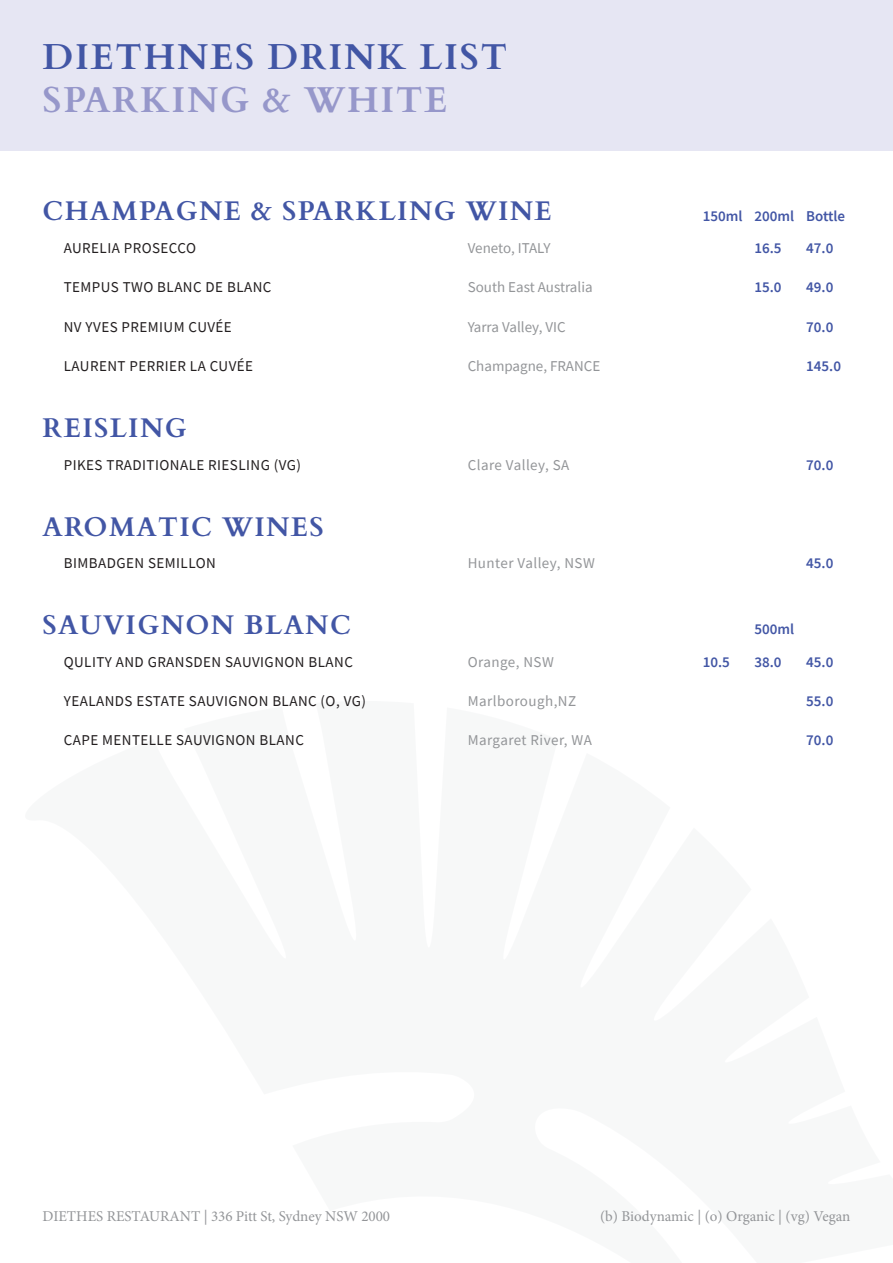
<style>
.page{position:relative;width:893px;height:1263px;background:#fff}
.page>*{position:absolute;margin:0;border:0;box-sizing:border-box;transform-origin:0 0}
.t1{font:700 36px/43.2px "Cardo";letter-spacing:.05em;color:#4256a5}
.t2{font:700 27px "Cardo";letter-spacing:.05em;color:#4256a5}
.t3{font:15px "Source Sans Pro";letter-spacing:.03em;color:#231f20}
.t4{font:15px "Minion Pro";color:#939598}
.t5{font:600 15px "Source Sans Pro";color:#4256a5}
.t6{font:15px "Source Sans Pro";letter-spacing:.03em;color:#939598}
.t7{font:15px "Source Sans Pro";letter-spacing:.01em;color:#939598}
.t8{font:15px "Source Sans Pro";letter-spacing:-.01em;color:#939598}
.s1{color:#9697ca}
</style>
<div class="page">
<div style="left:0;top:0;width:893px;height:151px;background:#e6e6f3"></div>
<p class="t1" style="left:43px;top:32px;width:466px">DIETHNES DRINK LIST<br><span class="s1">SPARKING &amp; WHITE</span></p>
<p class="t2" style="left:43px;top:190px;width:511px">CHAMPAGNE &amp; SPARKLING WINE</p>
<p class="t3" style="left:64px;top:239px;width:134px">AURELIA PROSECCO</p>
<p class="t3" style="left:64px;top:278px;width:209px">TEMPUS TWO BLANC DE BLANC</p>
<p class="t3" style="left:64px;top:317px;width:170px">NV YVES PREMIUM CUVÉE</p>
<p class="t3" style="left:64px;top:356px;width:191px">LAURENT PERRIER LA CUVÉE</p>
<p class="t8" style="left:468px;top:239px;width:84px">Veneto, ITALY</p>
<p class="t7" style="left:468px;top:278px;width:126px">South East Australia</p>
<p class="t7" style="left:468px;top:317px;width:99px">Yarra Valley, VIC</p>
<p class="t7" style="left:468px;top:356px;width:134px">Champagne, FRANCE</p>
<p class="t2" style="left:43px;top:406px;width:146px">REISLING</p>
<p class="t3" style="left:64px;top:455px;width:239px">PIKES TRADITIONALE RIESLING (VG)</p>
<p class="t2" style="left:43px;top:505px;width:283px">AROMATIC WINES</p>
<p class="t3" style="left:64px;top:554px;width:154px">BIMBADGEN SEMILLON</p>
<p class="t2" style="left:43px;top:603px;width:310px">SAUVIGNON BLANC</p>
<p class="t3" style="left:64px;top:652px;width:291px">QULITY AND GRANSDEN SAUVIGNON BLANC</p>
<p class="t3" style="left:64px;top:691px;width:304px">YEALANDS ESTATE SAUVIGNON BLANC (O, VG)</p>
<p class="t3" style="left:64px;top:731px;width:242px">CAPE MENTELLE SAUVIGNON BLANC</p>
<p class="t6" style="left:468px;top:455px;width:103px">Clare Valley, SA</p>
<p class="t6" style="left:468px;top:554px;width:129px">Hunter Valley, NSW</p>
<p class="t6" style="left:468px;top:652px;width:88px">Orange, NSW</p>
<p class="t6" style="left:468px;top:691px;width:110px">Marlborough,NZ</p>
<p class="t6" style="left:468px;top:731px;width:126px">Margaret River, WA</p>
<p class="t5" style="left:703px;top:206px;width:41px">150ml</p>
<p class="t5" style="left:754px;top:206px;width:41px">200ml</p>
<p class="t5" style="left:754px;top:238px;width:29px">16.5</p>
<p class="t5" style="left:754px;top:278px;width:29px">15.0</p>
<p class="t5" style="left:806px;top:206px;width:41px">Bottle</p>
<p class="t5" style="left:806px;top:238px;width:29px">47.0</p>
<p class="t5" style="left:806px;top:278px;width:29px">49.0</p>
<p class="t5" style="left:806px;top:317px;width:29px">70.0</p>
<p class="t5" style="left:806px;top:356px;width:36px">145.0</p>
<p class="t5" style="left:806px;top:455px;width:29px">70.0</p>
<p class="t5" style="left:806px;top:553px;width:29px">45.0</p>
<p class="t5" style="left:754px;top:619px;width:41px">500ml</p>
<p class="t5" style="left:703px;top:652px;width:29px">10.5</p>
<p class="t5" style="left:754px;top:652px;width:29px">38.0</p>
<p class="t5" style="left:806px;top:652px;width:29px">45.0</p>
<p class="t5" style="left:806px;top:691px;width:29px">55.0</p>
<p class="t5" style="left:806px;top:730px;width:29px">70.0</p>
<p class="t4" style="left:43px;top:1206px;width:349px">DIETHES RESTAURANT | 336 Pitt St, Sydney NSW 2000</p>
<p class="t4" style="left:600px;top:1206px;width:252px">(b) Biodynamic | (o) Organic | (vg) Vegan</p>
</div>
